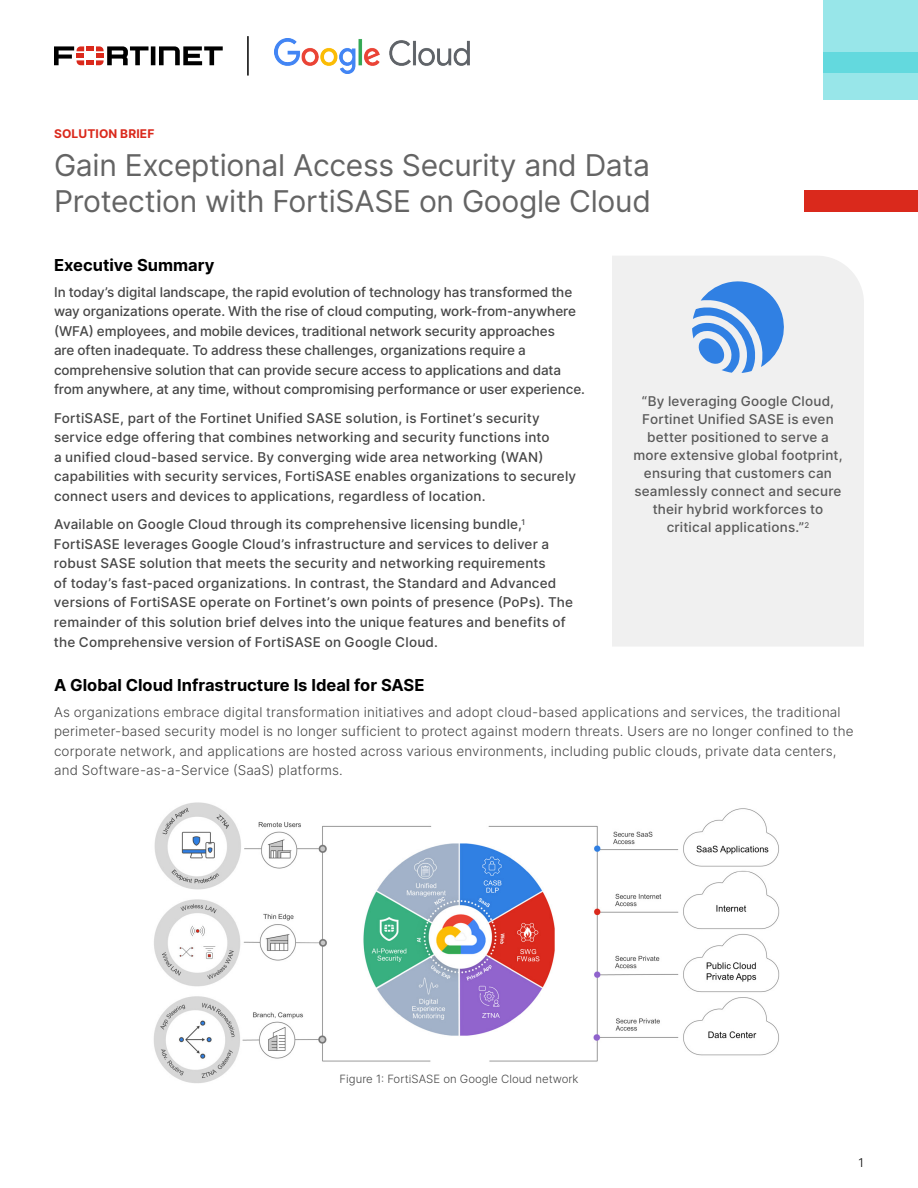
<style>
.page{position:relative;width:918px;height:1188px;background:#fff}
.page>*{position:absolute;margin:0;border:0;box-sizing:border-box;transform-origin:0 0}
.t1{font:30px/36px "Inter";letter-spacing:-.01em;color:#646464}
.t2{font:700 16.5px "Inter";color:#000}
.t3{font:500 13.5px/19.5px "Inter";letter-spacing:.01em;color:#464646}
.t4{font:300 13.5px/19.5px "Inter";letter-spacing:.01em;color:#464646}
.t5{font:500 13.5px/18px "Inter";letter-spacing:.015em;color:#585858;text-align:center}
.t6{font:700 12px "Inter";letter-spacing:.01em;color:#da291c}
.t7{font:300 12px "Inter";color:#000}
.t8{font:300 11.4px "Inter";color:#464646}
</style>
<div class="page">
<div style="left:612px;top:256px;width:252px;height:390px;background:#f0f0f0"></div>
<svg style="left:692px;top:276px;width:96px;height:97px"></svg>
<img style="left:154px;top:802px;width:626px;height:281px">
<img style="left:274px;top:39px;width:195px;height:34px">
<hr style="left:247px;top:36px;width:2px;height:40px;background:#000">
<div style="left:823px;top:0;width:95px;height:73px;background:#98e6e9"></div>
<svg style="left:823px;top:52px;width:95px;height:47px;background:#80e0e4"></svg>
<div style="left:86px;top:46px;width:8px;height:5px;background:#da291c"></div>
<div style="left:86px;top:60px;width:8px;height:5px;background:#da291c"></div>
<svg style="left:96px;top:46px;width:127px;height:19px"></svg>
<svg style="left:54px;top:46px;width:30px;height:19px"></svg>
<div style="left:805px;top:190px;width:113px;height:22px;background:#da291c"></div>
<p class="t6" style="left:54px;top:124px;width:102px">SOLUTION BRIEF</p>
<h1 class="t1" style="left:54px;top:146px;width:598px">Gain Exceptional Access Security and Data<br>Protection with FortiSASE on Google Cloud</h1>
<p class="t2" style="left:54px;top:253px;width:162px">Executive Summary</p>
<p class="t3" style="left:54px;top:282px;width:532px">In today’s digital landscape, the rapid evolution of technology has transformed the way organizations operate. With the rise of cloud computing, work-from-anywhere (WFA) employees, and mobile devices, traditional network security approaches<br>are often inadequate. To address these challenges, organizations require a comprehensive solution that can provide secure access to applications and data from anywhere, at any time, without compromising performance or user experience.</p>
<p class="t3" style="left:54px;top:408px;width:524px">FortiSASE, part of the Fortinet Unified SASE solution, is Fortinet’s security service edge offering that combines networking and security functions into<br>a unified cloud-based service. By converging wide area networking (WAN) capabilities with security services, FortiSASE enables organizations to securely connect users and devices to applications, regardless of location.</p>
<p class="t3" style="left:54px;top:514px;width:521px">Available on Google Cloud through its comprehensive licensing bundle,<sup>1<br></sup>FortiSASE leverages Google Cloud’s infrastructure and services to deliver a robust SASE solution that meets the security and networking requirements<br>of today’s fast-paced organizations. In contrast, the Standard and Advanced versions of FortiSASE operate on Fortinet’s own points of presence (PoPs). The remainder of this solution brief delves into the unique features and benefits of the Comprehensive version of FortiSASE on Google Cloud.</p>
<p class="t2" style="left:54px;top:673px;width:372px">A Global Cloud Infrastructure Is Ideal for SASE</p>
<p class="t4" style="left:54px;top:702px;width:801px">As organizations embrace digital transformation initiatives and adopt cloud-based applications and services, the traditional perimeter-based security model is no longer sufficient to protect against modern threats. Users are no longer confined to the corporate network, and applications are hosted across various environments, including public clouds, private data centers, and Software-as-a-Service (SaaS) platforms.</p>
<p class="t5" style="left:633px;top:392px;width:211px">“By leveraging Google Cloud,<br>Fortinet Unified SASE is even better positioned to serve a more extensive global footprint, ensuring that customers can seamlessly connect and secure their hybrid workforces to critical applications.”<sup>2</sup></p>
<p class="t8" style="left:340px;top:1071px;width:240px">Figure 1: FortiSASE on Google Cloud network</p>
<p class="t7" style="left:859px;top:1154px;width:7px">1</p>
</div>
